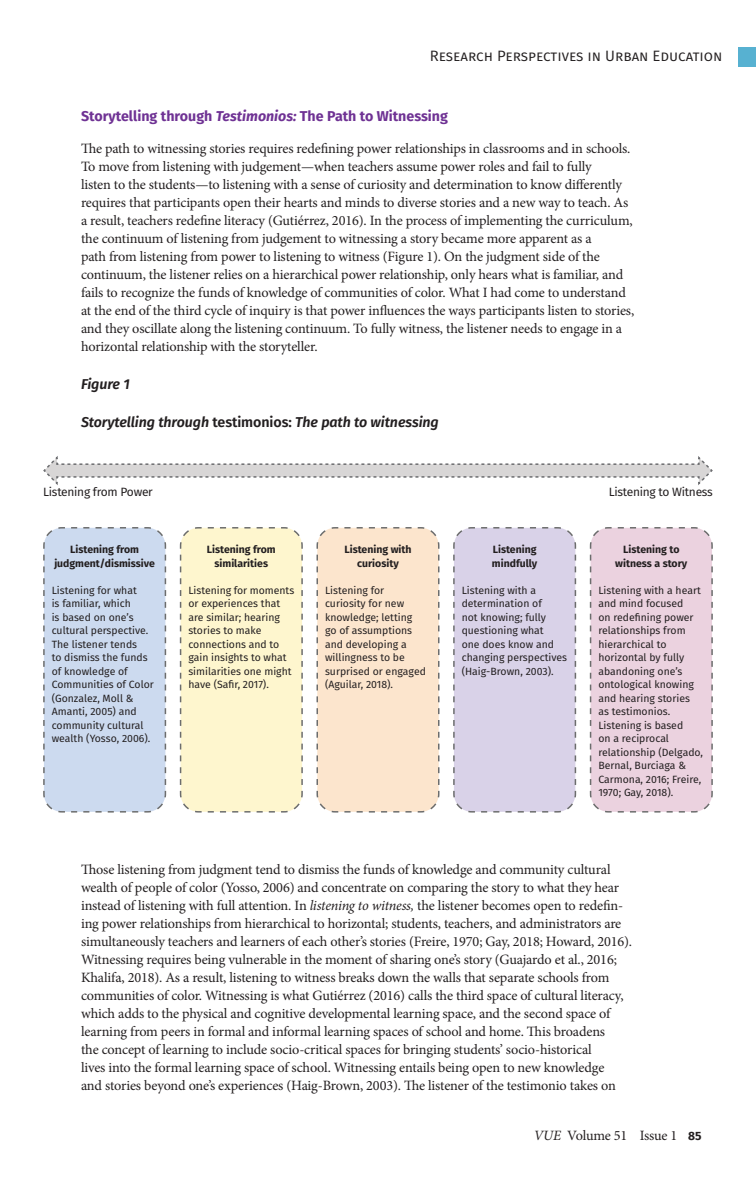
<style>
.page{position:relative;width:756px;height:1188px;background:#fff}
.page>*{position:absolute;margin:0;border:0;box-sizing:border-box;transform-origin:0 0}
.t1{font:15px "Fira Sans";color:#231f20}
.Article_copy_no_inde{font:14.25px/18px "Minion Pro";letter-spacing:-.01em;color:#231f20}
.Article_subsubhead{font:italic 600 14.25px "Fira Sans";letter-spacing:-.005em;color:#231f20}
.Article_subhead_-_S3{font:700 14.25px "Fira Sans";color:#6f3294}
.t2{font:12px "Fira Sans";letter-spacing:-.02em;color:#231f20}
.t3{font:10.5px/13.5px "Fira Sans";color:#231f20}
.t4{font:700 10.5px/13.5px "Fira Sans";color:#231f20;text-align:center}
.s1{font-style:italic}
.s2{font-style:normal}
.s3{font-family:"Fira Sans";font-weight:700;font-size:12px}
</style>
<div class="page">
<svg style="left:43px;top:456px;width:670px;height:29px"></svg>
<div style="left:43px;top:527px;width:124px;height:286px;background:#ccdaef"></div>
<div style="left:179px;top:527px;width:124px;height:286px;background:#fef6ce"></div>
<div style="left:316px;top:527px;width:124px;height:286px;background:#fce5cd"></div>
<div style="left:453px;top:527px;width:124px;height:286px;background:#d9d2e8"></div>
<div style="left:589px;top:527px;width:124px;height:286px;background:#ebd2df"></div>
<div style="left:739px;top:48px;width:17px;height:19px;background:#57b1d1"></div>
<p class="t1" style="left:430px;top:45px;width:294px">Research Perspectives in Urban Education</p>
<h2 class="Article_subhead_-_S3" style="left:81px;top:104px;width:368px">Storytelling through <span class="s1">Testimonios:</span> The Path to Witnessing</h2>
<p class="Article_copy_no_inde" style="left:81px;top:139px;width:555px">The path to witnessing stories requires redefining power relationships in classrooms and in schools.<br>To move from listening with judgement—when teachers assume power roles and fail to fully<br>listen to the students—to listening with a sense of curiosity and determination to know differently requires that participants open their hearts and minds to diverse stories and a new way to teach. As a result, teachers redefine literacy (Gutiérrez, 2016). In the process of implementing the curriculum, the continuum of listening from judgement to witnessing a story became more apparent as a<br>path from listening from power to listening to witness (Figure 1). On the judgment side of the continuum, the listener relies on a hierarchical power relationship, only hears what is familiar, and fails to recognize the funds of knowledge of communities of color. What I had come to understand at the end of the third cycle of inquiry is that power influences the ways participants listen to stories, and they oscillate along the listening continuum. To fully witness, the listener needs to engage in a horizontal relationship with the storyteller.</p>
<h3 class="Article_subsubhead" style="left:81px;top:372px;width:50px">Figure 1</h3>
<h3 class="Article_subsubhead" style="left:81px;top:411px;width:359px">Storytelling through <span class="s2">testimonios:</span> The path to witnessing</h3>
<p class="t2" style="left:43px;top:483px;width:111px">Listening from Power</p>
<p class="t2" style="left:609px;top:483px;width:106px">Listening to Witness</p>
<p class="t4" style="left:54px;top:542px;width:102px">Listening from judgment/dismissive</p>
<p class="t3" style="left:52px;top:583px;width:104px">Listening for what<br>is familiar, which<br>is based on one’s cultural perspective.<br>The listener tends<br>to dismiss the funds of knowledge of<br>Communities of Color (Gonzalez, Moll &amp;<br>Amanti, 2005) and community cultural wealth (Yosso, 2006).</p>
<p class="t4" style="left:207px;top:542px;width:70px">Listening from similarities</p>
<p class="t3" style="left:188px;top:583px;width:107px">Listening for moments or experiences that are similar; hearing stories to make connections and to gain insights to what similarities one might have (Safir, 2017).</p>
<p class="t4" style="left:344px;top:542px;width:69px">Listening with curiosity</p>
<p class="t3" style="left:325px;top:583px;width:102px">Listening for curiosity for new knowledge; letting go of assumptions and developing a willingness to be surprised or engaged (Aguilar, 2018).</p>
<p class="t4" style="left:492px;top:542px;width:47px;text-align:left">Listening mindfully</p>
<p class="t3" style="left:462px;top:583px;width:107px">Listening with a determination of<br>not knowing; fully questioning what<br>one does know and changing perspectives (Haig-Brown, 2003).</p>
<p class="t4" style="left:615px;top:542px;width:74px">Listening to witness a story</p>
<p class="t3" style="left:598px;top:583px;width:106px">Listening with a heart and mind focused<br>on redefining power relationships from hierarchical to horizontal by fully abandoning one’s ontological knowing and hearing stories<br>as testimonios.<br>Listening is based<br>on a reciprocal relationship (Delgado,<br>Bernal, Burciaga &amp;<br>Carmona, 2016; Freire,<br>1970; Gay, 2018).</p>
<p class="Article_copy_no_inde" style="left:81px;top:861px;width:553px">Those listening from judgment tend to dismiss the funds of knowledge and community cultural wealth of people of color (Yosso, 2006) and concentrate on comparing the story to what they hear instead of listening with full attention. In <span class="s1">listening to witness,</span> the listener becomes open to redefin&shy;ing power relationships from hierarchical to horizontal; students, teachers, and administrators are simultaneously teachers and learners of each other’s stories (Freire, 1970; Gay, 2018; Howard, 2016).<br>Witnessing requires being vulnerable in the moment of sharing one’s story (Guajardo et al., 2016; Khalifa, 2018). As a result, listening to witness breaks down the walls that separate schools from communities of color. Witnessing is what Gutiérrez (2016) calls the third space of cultural literacy, which adds to the physical and cognitive developmental learning space, and the second space of learning from peers in formal and informal learning spaces of school and home. This broadens<br>the concept of learning to include socio-critical spaces for bringing students’ socio-historical<br>lives into the formal learning space of school. Witnessing entails being open to new knowledge<br>and stories beyond one’s experiences (Haig-Brown, 2003). The listener of the testimonio takes on</p>
<p class="Article_copy_no_inde" style="left:534px;top:1126px;width:169px"><span class="s1">VUE</span> Volume 51 Issue 1 <span class="s3">85</span></p>
</div>
